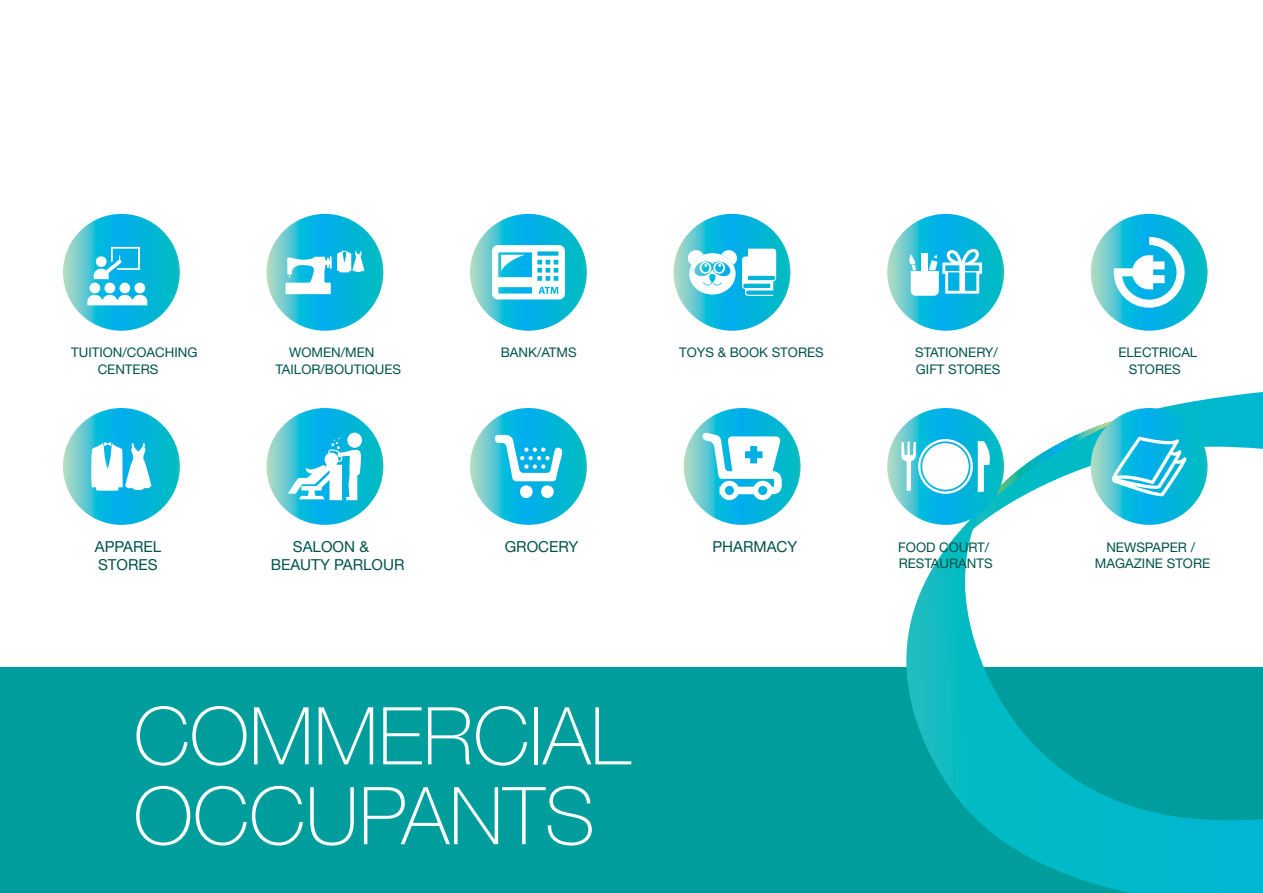
<style>
.page{position:relative;width:1263px;height:893px;background:#fff}
.page>*{position:absolute;margin:0;border:0;box-sizing:border-box;transform-origin:0 0}
.t1{font:100 79.8px/79.8px "Helvetica Neue";color:#fff}
.t2{font:500 condensed 15.15px/18.8px "Helvetica Neue";color:#00534b}
.t3{font:500 condensed 13.35px/16.4px "Helvetica Neue";color:#00534b}
</style>
<div class="page">
<div style="left:0;top:668px;width:1263px;height:225px;background:#009d9d"></div>
<svg style="left:954px;top:392px;width:309px;height:118px"></svg>
<svg style="left:878px;top:510px;width:385px;height:383px"></svg>
<svg style="left:63px;top:214px;width:117px;height:117px;background:#21bbd7"></svg>
<svg style="left:267px;top:214px;width:116px;height:117px;background:#1dbad8"></svg>
<svg style="left:470px;top:214px;width:117px;height:117px;background:#23bcd7"></svg>
<svg style="left:674px;top:214px;width:116px;height:117px;background:#1cbad9"></svg>
<svg style="left:887px;top:214px;width:117px;height:117px;background:#1fbbd7"></svg>
<svg style="left:1091px;top:214px;width:116px;height:117px;background:#27bdd5"></svg>
<svg style="left:63px;top:408px;width:117px;height:117px;background:#21bbd7"></svg>
<svg style="left:267px;top:408px;width:116px;height:117px;background:#23bcd6"></svg>
<svg style="left:470px;top:408px;width:117px;height:117px;background:#22bcd7"></svg>
<svg style="left:684px;top:408px;width:116px;height:117px;background:#23bcd6"></svg>
<svg style="left:887px;top:408px;width:117px;height:117px;background:#42c2d8"></svg>
<svg style="left:1091px;top:408px;width:116px;height:117px;background:#04b7d5"></svg>
<svg style="left:87px;top:293px;width:60px;height:12px"></svg>
<svg style="left:93px;top:247px;width:47px;height:32px"></svg>
<div style="left:119px;top:283px;width:11px;height:10px;background:#fff;border-radius:50%"></div>
<div style="left:104px;top:283px;width:11px;height:10px;background:#fff;border-radius:50%"></div>
<div style="left:134px;top:283px;width:11px;height:10px;background:#fff;border-radius:50%"></div>
<div style="left:90px;top:283px;width:10px;height:10px;background:#fff;border-radius:50%"></div>
<div style="left:96px;top:256px;width:11px;height:11px;background:#fff;border-radius:50%"></div>
<svg style="left:285px;top:250px;width:79px;height:44px"></svg>
<svg style="left:492px;top:245px;width:73px;height:54px"></svg>
<svg style="left:688px;top:249px;width:88px;height:47px"></svg>
<svg style="left:907px;top:249px;width:75px;height:47px"></svg>
<svg style="left:1114px;top:237px;width:70px;height:71px"></svg>
<svg style="left:91px;top:442px;width:61px;height:49px"></svg>
<div style="left:347px;top:433px;width:15px;height:15px;background:#fff;border-radius:50%"></div>
<svg style="left:288px;top:438px;width:74px;height:62px"></svg>
<div style="left:520px;top:485px;width:13px;height:13px;background:#fff;border-radius:50%"></div>
<div style="left:541px;top:485px;width:13px;height:13px;background:#fff;border-radius:50%"></div>
<svg style="left:494px;top:434px;width:69px;height:47px"></svg>
<svg style="left:702px;top:432px;width:80px;height:68px"></svg>
<svg style="left:901px;top:416px;width:287px;height:94px"></svg>
<p class="t3" style="left:98px;top:344px;width:101px;text-indent:-27px">TUITION/COACHING<br>CENTERS</p>
<p class="t3" style="left:275px;top:344px;width:127px;text-indent:14px">WOMEN/MEN<br>TAILOR/BOUTIQUES</p>
<p class="t3" style="left:679px;top:344px;width:146px">TOYS &amp; BOOK STORES</p>
<p class="t3" style="left:915px;top:344px;width:87px">STATIONERY/<br>GIFT STORES</p>
<p class="t3" style="left:1118px;top:344px;width:80px;text-align:center">ELECTRICAL<br>STORES</p>
<p class="t3" style="left:501px;top:344px;width:77px">BANK/ATMS</p>
<p class="t2" style="left:95px;top:537px;width:68px">APPAREL<br>STORES</p>
<p class="t2" style="left:271px;top:537px;width:135px;text-indent:22px">SALOON &amp;<br>BEAUTY PARLOUR</p>
<p class="t2" style="left:505px;top:537px;width:75px">GROCERY</p>
<p class="t2" style="left:712px;top:537px;width:87px">PHARMACY</p>
<p class="t3" style="left:898px;top:538px;width:96px">FOOD COURT/<br>RESTAURANTS</p>
<p class="t3" style="left:1095px;top:538px;width:117px;text-align:center">NEWSPAPER /<br>MAGAZINE STORE</p>
<h1 class="t1" style="left:134px;top:696px;width:498px">COMMERCIAL<br>OCCUPANTS</h1>
</div>
